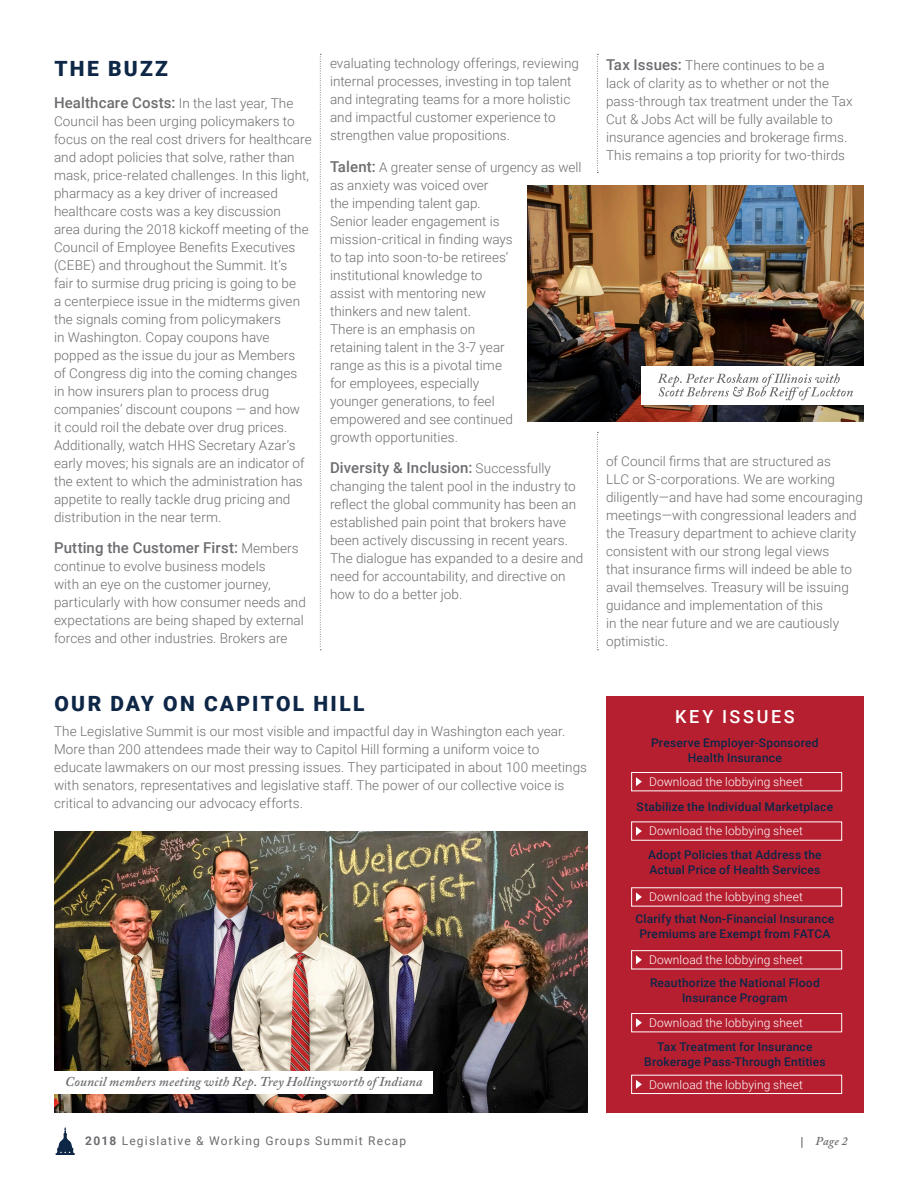
<style>
.page{position:relative;width:918px;height:1188px;background:#fff}
.page>*{position:absolute;margin:0;border:0;box-sizing:border-box;transform-origin:0 0}
.Main_Body{font:900 21px "Roboto";letter-spacing:.11em;color:#0e2747}
.Bullets{font:900 21px "Roboto";letter-spacing:.11em;color:#0e2747}
.Main_Body-2{font:500 18px "Roboto";letter-spacing:.145em;color:#fff}
.Main_Body-3{font:500 15px "Roboto";letter-spacing:.01em;color:#6c6d70}
.Main_Body-4{font:300 13.5px/18px "Roboto";letter-spacing:.005em;color:#6c6d70}
.Main_Body-5{font:italic 600 13.5px "Adobe Caslon Pro";letter-spacing:.01em;color:#6c6d70}
.Main_Body-6{font:500 12px/15px "Roboto";letter-spacing:.015em;color:#0d2647;text-align:center}
.Main_Body-7{font:300 12px "Roboto";letter-spacing:.01em;color:#fff}
.t1{font:12px "Roboto";letter-spacing:.1em;color:#6c6d70}
.t2{font:italic 600 12px "Adobe Caslon Pro";color:#6c6d70}
.s1{font-weight:500;font-size:15px}
.s2{font-weight:300;font-size:13.5px}
.s3{font-weight:700}
</style>
<div class="page">
<svg style="left:56px;top:1127px;width:19px;height:28px"></svg>
<div style="left:606px;top:696px;width:258px;height:416px;background:#b61f30"></div>
<div style="left:631px;top:772px;width:211px;height:19px;border:1px solid #fff"></div>
<svg style="left:636px;top:777px;width:6px;height:9px"></svg>
<div style="left:631px;top:822px;width:211px;height:19px;border:1px solid #fff"></div>
<svg style="left:636px;top:826px;width:6px;height:10px"></svg>
<svg style="left:636px;top:892px;width:6px;height:10px"></svg>
<div style="left:631px;top:950px;width:211px;height:19px;border:1px solid #fff"></div>
<svg style="left:636px;top:955px;width:6px;height:9px"></svg>
<div style="left:631px;top:1013px;width:211px;height:19px;border:1px solid #fff"></div>
<svg style="left:636px;top:1018px;width:6px;height:9px"></svg>
<div style="left:631px;top:1075px;width:211px;height:19px;border:1px solid #fff"></div>
<svg style="left:636px;top:1080px;width:6px;height:9px"></svg>
<svg style="left:320px;top:54px;width:1px;height:596px"></svg>
<svg style="left:597px;top:54px;width:1px;height:119px"></svg>
<svg style="left:597px;top:432px;width:1px;height:218px"></svg>
<img style="left:528px;top:186px;width:336px;height:235px">
<img style="left:54px;top:831px;width:534px;height:281px">
<div style="left:45px;top:1071px;width:388px;height:23px;background:#fff"></div>
<div style="left:641px;top:367px;width:225px;height:38px;background:#fff"></div>
<svg style="left:658px;top:374px;width:195px;height:26px"></svg>
<p class="Bullets" style="left:54px;top:54px;width:115px">THE BUZZ</p>
<p class="Main_Body-4" style="left:54px;top:93px;width:259px"><span class="s1">Healthcare Costs:</span> In the last year, The Council has been urging policymakers to focus on the real cost drivers for healthcare and adopt policies that solve, rather than mask, price-related challenges. In this light, pharmacy as a key driver of increased healthcare costs was a key discussion<br>area during the 2018 kickoff meeting of the Council of Employee Benefits Executives (CEBE) and throughout the Summit. It’s<br>fair to surmise drug pricing is going to be<br>a centerpiece issue in the midterms given the signals coming from policymakers<br>in Washington. Copay coupons have popped as the issue du jour as Members<br>of Congress dig into the coming changes<br>in how insurers plan to process drug companies’ discount coupons — and how<br>it could roil the debate over drug prices.<br>Additionally, watch HHS Secretary Azar’s early moves; his signals are an indicator of the extent to which the administration has appetite to really tackle drug pricing and distribution in the near term.</p>
<p class="Main_Body-3" style="left:54px;top:537px;width:246px">Putting the Customer First: <span class="s2">Members</span></p>
<p class="Main_Body-4" style="left:54px;top:557px;width:253px">continue to evolve business models<br>with an eye on the customer journey, particularly with how consumer needs and expectations are being shaped by external forces and other industries. Brokers are</p>
<p class="Main_Body-4" style="left:330px;top:54px;width:251px">evaluating technology offerings, reviewing internal processes, investing in top talent and integrating teams for a more holistic and impactful customer experience to strengthen value propositions.</p>
<p class="Main_Body-4" style="left:330px;top:157px;width:253px"><span class="s1">Talent:</span> A greater sense of urgency as well as anxiety was voiced over<br>the impending talent gap.<br>Senior leader engagement is mission-critical in finding ways<br>to tap into soon-to-be retirees’<br>institutional knowledge to<br>assist with mentoring new<br>thinkers and new talent.<br>There is an emphasis on<br>retaining talent in the 3-7 year<br>range as this is a pivotal time<br>for employees, especially<br>younger generations, to feel<br>empowered and see continued<br>growth opportunities.</p>
<p class="Main_Body-3" style="left:330px;top:457px;width:222px">Diversity &amp; Inclusion: <span class="s2">Successfully</span></p>
<p class="Main_Body-4" style="left:330px;top:477px;width:255px">changing the talent pool in the industry to reflect the global community has been an established pain point that brokers have been actively discussing in recent years.<br>The dialogue has expanded to a desire and need for accountability, and directive on how to do a better job.</p>
<p class="Main_Body" style="left:54px;top:689px;width:312px">OUR DAY ON CAPITOL HILL</p>
<p class="Main_Body-4" style="left:54px;top:721px;width:535px">The Legislative Summit is our most visible and impactful day in Washington each year.<br>More than 200 attendees made their way to Capitol Hill forming a uniform voice to educate lawmakers on our most pressing issues. They participated in about 100 meetings with senators, representatives and legislative staff. The power of our collective voice is critical to advancing our advocacy efforts.</p>
<p class="Main_Body-5" style="left:65px;top:1074px;width:359px">Council members meeting with Rep. Trey Hollingsworth of Indiana</p>
<p class="Main_Body-4" style="left:606px;top:55px;width:248px"><span class="s1">Tax Issues:</span> There continues to be a<br>lack of clarity as to whether or not the pass-through tax treatment under the Tax Cut &amp; Jobs Act will be fully available to insurance agencies and brokerage firms.<br>This remains a top priority for two-thirds</p>
<p class="Main_Body-4" style="left:606px;top:451px;width:258px">of Council firms that are structured as<br>LLC or S-corporations. We are working diligently—and have had some encouraging meetings—with congressional leaders and the Treasury department to achieve clarity consistent with our strong legal views<br>that insurance firms will indeed be able to avail themselves. Treasury will be issuing guidance and implementation of this<br>in the near future and we are cautiously optimistic.</p>
<p class="Main_Body-2" style="left:675px;top:704px;width:121px">KEY ISSUES</p>
<p class="Main_Body-6" style="left:651px;top:735px;width:169px">Preserve Employer-Sponsored<br>Health Insurance</p>
<p class="Main_Body-6" style="left:637px;top:798px;width:198px">Stabilize the Individual Marketplace</p>
<p class="Main_Body-6" style="left:648px;top:847px;width:175px;text-align:left">Adopt Policies that Address the<br>Actual Price of Health Services</p>
<p class="Main_Body-6" style="left:636px;top:911px;width:200px">Clarify that Non-Financial Insurance<br>Premiums are Exempt from FATCA</p>
<p class="Main_Body-6" style="left:650px;top:975px;width:171px">Reauthorize the National Flood<br>Insurance Program</p>
<p class="Main_Body-6" style="left:644px;top:1038px;width:183px">Tax Treatment for Insurance<br>Brokerage Pass-Through Entities</p>
<p class="Main_Body-7" style="left:649px;top:773px;width:155px">Download the lobbying sheet</p>
<p class="Main_Body-7" style="left:649px;top:823px;width:155px">Download the lobbying sheet</p>
<p class="Main_Body-7" style="left:649px;top:889px;width:155px">Download the lobbying sheet</p>
<p class="Main_Body-7" style="left:649px;top:951px;width:155px">Download the lobbying sheet</p>
<p class="Main_Body-7" style="left:649px;top:1014px;width:155px">Download the lobbying sheet</p>
<p class="Main_Body-7" style="left:649px;top:1076px;width:155px">Download the lobbying sheet</p>
<p class="t1" style="left:85px;top:1132px;width:322px"><span class="s3">2018</span> Legislative &amp; Working Groups Summit Recap</p>
<p class="t2" style="left:815px;top:1133px;width:34px">Page 2</p>
</div>
